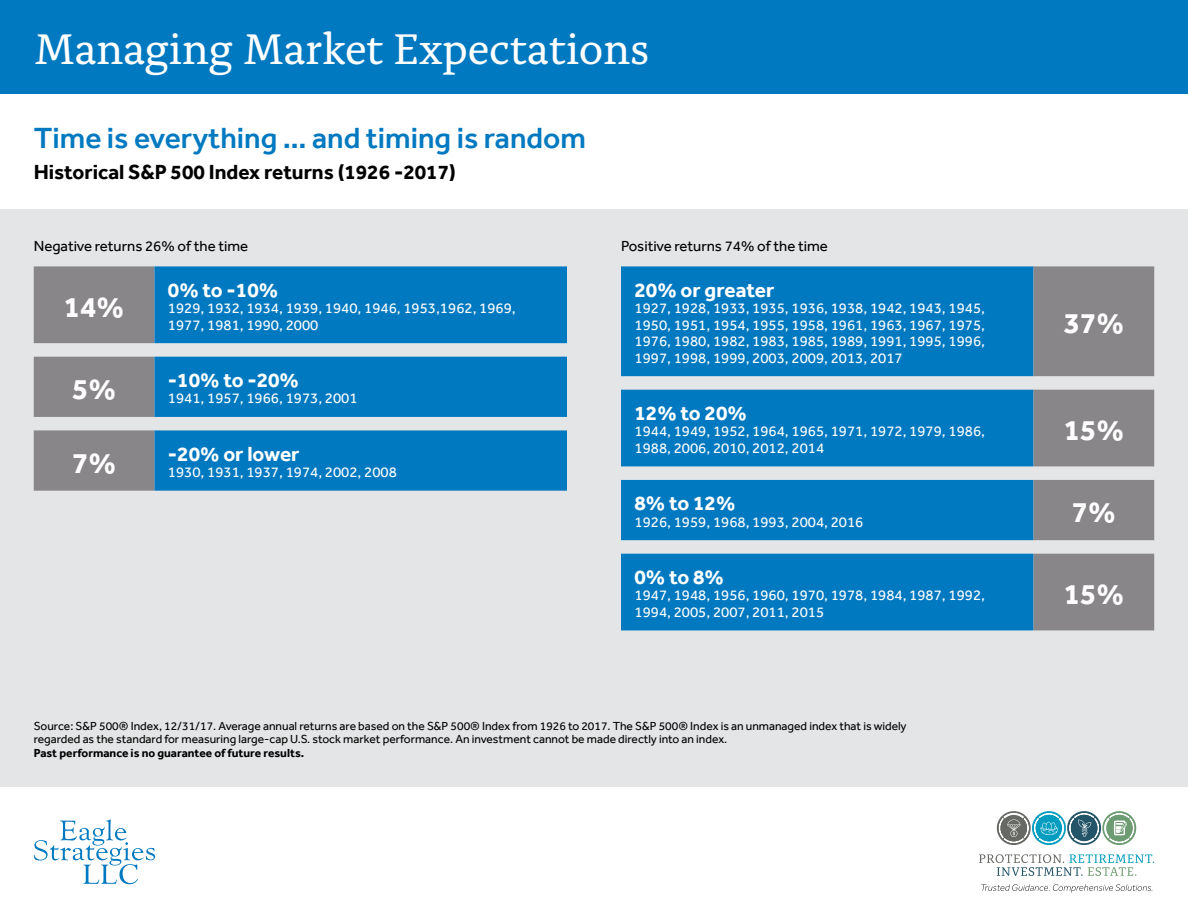
<style>
.page{position:relative;width:1188px;height:918px;background:#fff}
.page>*{position:absolute;margin:0;border:0;box-sizing:border-box;transform-origin:0 0}
.t1{font:45px "Alda OT";letter-spacing:-.01em;color:#fff}
.t2{font:500 30px "Effra";color:#0079c1}
.t3{font:700 30px "Effra";color:#fff}
.t4{font:700 21px "Effra";color:#fff}
.t5{font:700 21px "Effra";color:#000}
.t6{font:15px/16.5px "Effra";color:#fff}
.t7{font:15px "Effra";color:#000}
.t8{font:12px/13.5px "Effra";color:#000}
.t9{font:700 12px "Effra";color:#000}
</style>
<div class="page">
<div style="left:0;top:209px;width:1188px;height:578px;background:#e4e5e6"></div>
<div style="left:0;top:0;width:1188px;height:94px;background:#0079c1"></div>
<svg style="left:34px;top:266px;width:120px;height:225px"></svg>
<svg style="left:154px;top:266px;width:413px;height:225px;fill:#0079c1"></svg>
<svg style="left:621px;top:266px;width:413px;height:364px;fill:#0079c1"></svg>
<svg style="left:1034px;top:266px;width:120px;height:364px;fill:#89868a"></svg>
<svg style="left:34px;top:819px;width:121px;height:65px"></svg>
<svg style="left:979px;top:854px;width:175px;height:22px"></svg>
<svg style="left:996px;top:811px;width:141px;height:34px"></svg>
<svg style="left:981px;top:884px;width:171px;height:9px"></svg>
<h1 class="t1" style="left:34px;top:30px;width:617px">Managing Market Expectations</h1>
<h2 class="t2" style="left:34px;top:120px;width:554px">Time is everything … and timing is random</h2>
<h3 class="t5" style="left:34px;top:160px;width:424px">Historical S&amp;P 500 Index returns (1926 -2017)</h3>
<p class="t7" style="left:34px;top:238px;width:216px">Negative returns 26% of the time</p>
<p class="t7" style="left:621px;top:238px;width:209px">Positive returns 74% of the time</p>
<h2 class="t3" style="left:64px;top:288px;width:62px">14%</h2>
<h3 class="t4" style="left:168px;top:277px;width:112px">0% to -10%</h3>
<p class="t6" style="left:168px;top:300px;width:349px">1929, 1932, 1934, 1939, 1940, 1946, 1953,1962, 1969,<br>1977, 1981, 1990, 2000</p>
<h2 class="t3" style="left:72px;top:370px;width:46px">5%</h2>
<h3 class="t4" style="left:168px;top:367px;width:133px">-10% to -20%</h3>
<p class="t6" style="left:168px;top:390px;width:191px">1941, 1957, 1966, 1973, 2001</p>
<h2 class="t3" style="left:72px;top:444px;width:46px">7%</h2>
<h3 class="t4" style="left:168px;top:441px;width:133px">-20% or lower</h3>
<p class="t6" style="left:168px;top:464px;width:230px">1930, 1931, 1937, 1974, 2002, 2008</p>
<h3 class="t4" style="left:634px;top:277px;width:141px">20% or greater</h3>
<p class="t6" style="left:634px;top:300px;width:352px;text-align:justify">1927, 1928, 1933, 1935, 1936, 1938, 1942, 1943, 1945, 1950, 1951, 1954, 1955, 1958, 1961, 1963, 1967, 1975, 1976, 1980, 1982, 1983, 1985, 1989, 1991, 1995, 1996, 1997, 1998, 1999, 2003, 2009, 2013, 2017</p>
<h2 class="t3" style="left:1064px;top:305px;width:62px">37%</h2>
<h3 class="t4" style="left:634px;top:400px;width:114px">12% to 20%</h3>
<p class="t6" style="left:634px;top:423px;width:352px">1944, 1949, 1952, 1964, 1965, 1971, 1972, 1979, 1986,<br>1988, 2006, 2010, 2012, 2014</p>
<h2 class="t3" style="left:1064px;top:412px;width:62px">15%</h2>
<h3 class="t4" style="left:634px;top:490px;width:103px">8% to 12%</h3>
<p class="t6" style="left:634px;top:513px;width:230px">1926, 1959, 1968, 1993, 2004, 2016</p>
<h2 class="t3" style="left:1072px;top:494px;width:46px">7%</h2>
<h3 class="t4" style="left:634px;top:564px;width:91px">0% to 8%</h3>
<p class="t6" style="left:634px;top:587px;width:352px">1947, 1948, 1956, 1960, 1970, 1978, 1984, 1987, 1992,<br>1994, 2005, 2007, 2011, 2015</p>
<h2 class="t3" style="left:1064px;top:576px;width:62px">15%</h2>
<p class="t8" style="left:34px;top:719px;width:874px">Source: S&amp;P 500® Index, 12/31/17. Average annual returns are based on the S&amp;P 500® Index from 1926 to 2017. The S&amp;P 500® Index is an unmanaged index that is widely regarded as the standard for measuring large-cap U.S. stock market performance. An investment cannot be made directly into an index.</p>
<p class="t9" style="left:34px;top:745px;width:272px">Past performance is no guarantee of future results.</p>
</div>
